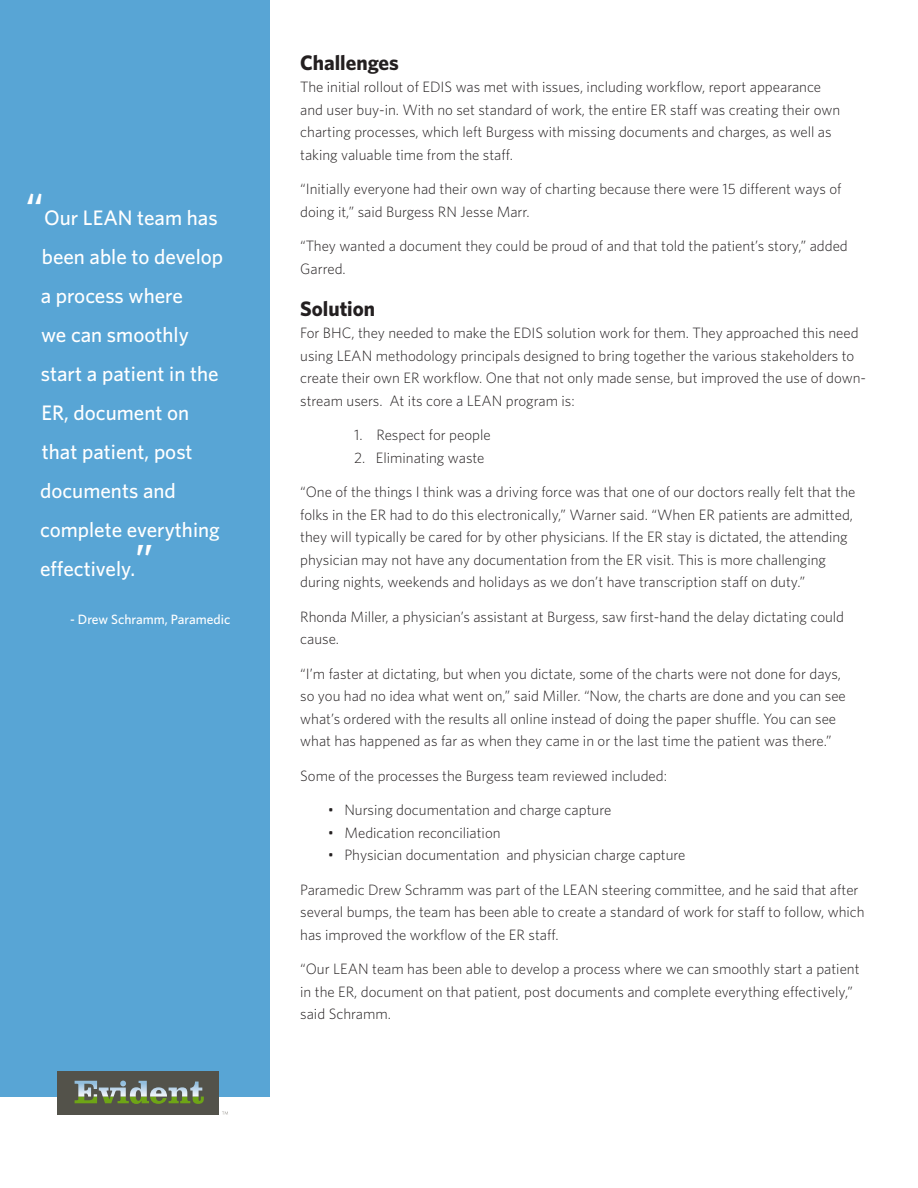
<style>
.page{position:relative;width:918px;height:1188px;background:#fff}
.page>*{position:absolute;margin:0;border:0;box-sizing:border-box;transform-origin:0 0}
.t1{font:500 21px/39px "Whitney";color:#fff}
.t2{font:700 21px "Whitney";color:#231f20}
.t3{font:300 15px/22.5px "Whitney";color:#231f20}
.t4{font:500 13.5px "Whitney";color:#fff}
.s1{font-size:45px}
</style>
<div class="page">
<div style="left:0;top:0;width:270px;height:1097px;background:#58a5d5"></div>
<div style="left:58px;top:1071px;width:161px;height:44px;background:#53524a"></div>
<svg style="left:75px;top:1081px;width:129px;height:23px"></svg>
<svg style="left:223px;top:1112px;width:5px;height:3px"></svg>
<p class="t1" style="left:40px;top:198px;width:185px;text-indent:-14px"><span class="s1">“</span>Our LEAN team has been able to develop a process where<br>we can smoothly start a patient in the<br>ER, document on that patient, post documents and complete everything effectively.<span class="s1">”</span></p>
<p class="t4" style="left:70px;top:610px;width:162px">- Drew Schramm, Paramedic</p>
<p class="t2" style="left:300px;top:48px;width:100px">Challenges</p>
<p class="t3" style="left:300px;top:75px;width:541px">The initial rollout of EDIS was met with issues, including workflow, report appearance and user buy-in. With no set standard of work, the entire ER staff was creating their own charting processes, which left Burgess with missing documents and charges, as well as taking valuable time from the staff.</p>
<p class="t3" style="left:300px;top:177px;width:543px">“Initially everyone had their own way of charting because there were 15 different ways of doing it,” said Burgess RN Jesse Marr.</p>
<p class="t3" style="left:300px;top:234px;width:549px">“They wanted a document they could be proud of and that told the patient’s story,” added<br>Garred.</p>
<p class="t2" style="left:300px;top:294px;width:76px">Solution</p>
<p class="t3" style="left:300px;top:321px;width:567px">For BHC, they needed to make the EDIS solution work for them. They approached this need using LEAN methodology principals designed to bring together the various stakeholders to create their own ER workflow. One that not only made sense, but improved the use of down&shy;stream users. At its core a LEAN program is:</p>
<p class="t3" style="left:354px;top:423px;width:138px">1. Respect for people</p>
<p class="t3" style="left:354px;top:446px;width:132px">2. Eliminating waste</p>
<p class="t3" style="left:300px;top:480px;width:557px">“One of the things I think was a driving force was that one of our doctors really felt that the folks in the ER had to do this electronically,” Warner said. “When ER patients are admitted, they will typically be cared for by other physicians. If the ER stay is dictated, the attending physician may not have any documentation from the ER visit. This is more challenging during nights, weekends and holidays as we don’t have transcription staff on duty.”</p>
<p class="t3" style="left:300px;top:605px;width:545px">Rhonda Miller, a physician’s assistant at Burgess, saw first-hand the delay dictating could cause.</p>
<p class="t3" style="left:300px;top:662px;width:547px">“I’m faster at dictating, but when you dictate, some of the charts were not done for days, so you had no idea what went on,” said Miller. “Now, the charts are done and you can see what’s ordered with the results all online instead of doing the paper shuffle. You can see what has happened as far as when they came in or the last time the patient was there.”</p>
<p class="t3" style="left:300px;top:764px;width:368px">Some of the processes the Burgess team reviewed included:</p>
<p class="t3" style="left:328px;top:798px;width:285px">• Nursing documentation and charge capture</p>
<p class="t3" style="left:328px;top:821px;width:174px">• Medication reconciliation</p>
<p class="t3" style="left:328px;top:843px;width:359px">• Physician documentation and physician charge capture</p>
<p class="t3" style="left:300px;top:878px;width:566px">Paramedic Drew Schramm was part of the LEAN steering committee, and he said that after several bumps, the team has been able to create a standard of work for staff to follow, which has improved the workflow of the ER staff.</p>
<p class="t3" style="left:300px;top:957px;width:561px">“Our LEAN team has been able to develop a process where we can smoothly start a patient in the ER, document on that patient, post documents and complete everything effectively,” said Schramm.</p>
</div>
